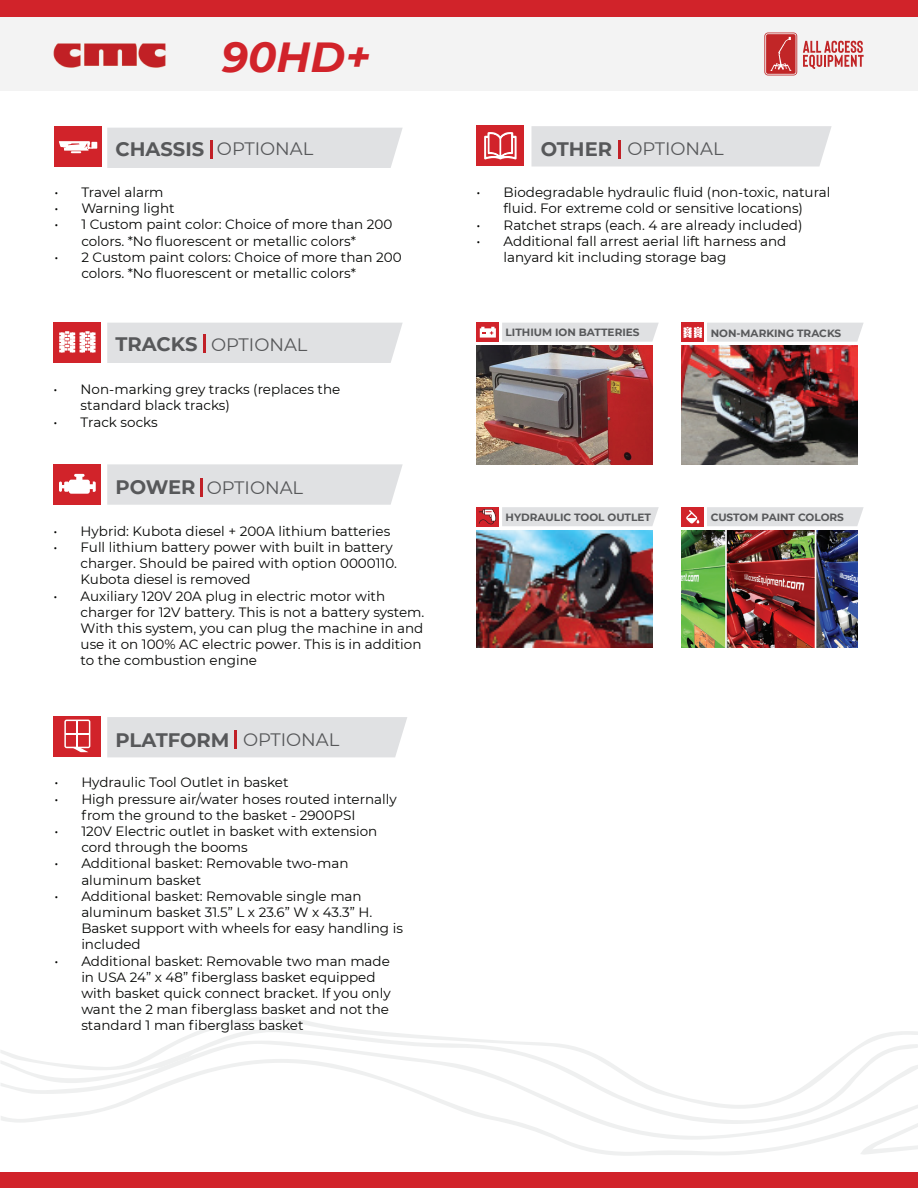
<style>
.page{position:relative;width:918px;height:1188px;background:#fff}
.page>*{position:absolute;margin:0;border:0;box-sizing:border-box;transform-origin:0 0}
.t1{font:italic 700 42px "Montserrat";color:#d1232a}
.t2{font:700 24px "Bison";color:#57585a}
.t3{font:700 19.5px "Montserrat";color:#57585a}
.t4{font:18px "Montserrat";color:#57585a}
.t5{font:13.5px/16.2px "Montserrat";color:#040503}
.t6{font:700 10.5px "Montserrat";color:#57585a}
.s1{font-weight:700;font-size:19.5px}
.s2{color:#d1232a}
.s3{font-family:"Segoe UI";font-weight:300;font-size:18px}
.s4{font-weight:400;font-size:18px}
</style>
<div class="page">
<div style="left:0;top:0;width:918px;height:17px;background:#d1232a"></div>
<div style="left:0;top:1173px;width:918px;height:15px;background:#d1232a"></div>
<div style="left:0;top:17px;width:918px;height:74px;background:#f3f3f3"></div>
<svg style="left:803px;top:41px;width:61px;height:28px"></svg>
<svg style="left:764px;top:33px;width:33px;height:42px"></svg>
<img style="left:53px;top:43px;width:113px;height:25px">
<svg style="left:176px;top:1017px;width:742px;height:24px"></svg>
<svg style="left:558px;top:1140px;width:360px;height:16px"></svg>
<svg style="left:0;top:1041px;width:918px;height:99px"></svg>
<svg style="left:502px;top:323px;width:157px;height:19px;background:#e1e2e4"></svg>
<div style="left:502px;top:507px;width:157px;height:19px;background:#e0e1e3"></div>
<div style="left:707px;top:507px;width:157px;height:19px;background:#e0e1e3"></div>
<div style="left:477px;top:323px;width:22px;height:19px;background:#d1232a"></div>
<div style="left:477px;top:507px;width:22px;height:19px;background:#d1232a"></div>
<svg style="left:682px;top:323px;width:2px;height:19px"></svg>
<div style="left:682px;top:507px;width:22px;height:19px;background:#d1232a"></div>
<img style="left:477px;top:346px;width:175px;height:118px">
<img style="left:477px;top:530px;width:175px;height:117px">
<img style="left:682px;top:530px;width:175px;height:117px">
<svg style="left:480px;top:327px;width:16px;height:11px"></svg>
<svg style="left:479px;top:509px;width:17px;height:15px"></svg>
<svg style="left:684px;top:323px;width:180px;height:19px;background:#e1d5d8"></svg>
<svg style="left:686px;top:510px;width:14px;height:14px"></svg>
<img style="left:682px;top:346px;width:175px;height:118px">
<div style="left:54px;top:126px;width:48px;height:41px;background:#d1232a"></div>
<div style="left:477px;top:126px;width:47px;height:40px;background:#d1232a"></div>
<div style="left:54px;top:323px;width:47px;height:40px;background:#d1232a"></div>
<div style="left:54px;top:464px;width:47px;height:41px;background:#d1232a"></div>
<svg style="left:59px;top:331px;width:37px;height:21px"></svg>
<svg style="left:59px;top:474px;width:37px;height:20px"></svg>
<div style="left:91px;top:142px;width:6px;height:7px;background:#fff"></div>
<svg style="left:59px;top:141px;width:34px;height:12px"></svg>
<svg style="left:484px;top:132px;width:33px;height:28px"></svg>
<div style="left:54px;top:716px;width:47px;height:40px;background:#d1232a"></div>
<svg style="left:64px;top:720px;width:26px;height:32px"></svg>
<div style="left:107px;top:128px;width:296px;height:40px;background:#e0e1e3"></div>
<hr style="left:210px;top:140px;width:3px;height:18px;background:#c12027">
<div style="left:107px;top:323px;width:296px;height:40px;background:#e0e1e3"></div>
<hr style="left:203px;top:334px;width:3px;height:19px;background:#c12027">
<div style="left:107px;top:464px;width:296px;height:41px;background:#e0e1e3"></div>
<hr style="left:200px;top:478px;width:3px;height:19px;background:#c12027">
<div style="left:107px;top:717px;width:300px;height:40px;background:#e0e1e3"></div>
<hr style="left:234px;top:730px;width:3px;height:19px;background:#c12027">
<div style="left:531px;top:126px;width:301px;height:41px;background:#e0e1e3"></div>
<hr style="left:618px;top:140px;width:3px;height:18px;background:#c12027">
<h1 class="t1" style="left:221px;top:26px;width:151px">90HD+</h1>
<h3 class="t4" style="left:115px;top:136px;width:199px"><span class="s1">CHASSIS</span> OPTIONAL</h3>
<p class="t5" style="left:54px;top:184px;width:111px">• Travel alarm</p>
<p class="t5" style="left:54px;top:200px;width:122px">• Warning light</p>
<p class="t5" style="left:81px;top:216px;width:313px;text-indent:-27px">• 1 Custom paint color: Choice of more than 200 colors. *No fluorescent or metallic colors*</p>
<p class="t5" style="left:81px;top:249px;width:322px;text-indent:-27px">• 2 Custom paint colors: Choice of more than 200 colors. *No fluorescent or metallic colors*</p>
<h3 class="t4" style="left:115px;top:333px;width:194px"><span class="s1">TRACKS</span> OPTIONAL</h3>
<p class="t5" style="left:81px;top:381px;width:261px;text-indent:-27px">• Non-marking grey tracks (replaces the standard black tracks)</p>
<p class="t5" style="left:54px;top:413px;width:106px">• Track socks</p>
<h3 class="t4" style="left:115px;top:475px;width:189px"><span class="s1">POWER</span> OPTIONAL</h3>
<p class="t5" style="left:54px;top:523px;width:338px">• Hybrid: Kubota diesel + 200A lithium batteries</p>
<p class="t5" style="left:81px;top:539px;width:318px;text-indent:-27px">• Full lithium battery power with built in battery charger. Should be paired with option 0000110.<br>Kubota diesel is removed</p>
<p class="t5" style="left:81px;top:587px;width:345px;text-indent:-27px">• Auxiliary 120V 20A plug in electric motor with charger for 12V battery. This is not a battery system.<br>With this system, you can plug the machine in and use it on 100% AC electric power. This is in addition to the combustion engine</p>
<h2 class="t2" style="left:116px;top:724px;width:243px">PLATFORM STATION <span class="s2">|</span> <span class="s3">OPTIONAL</span></h2>
<h3 class="t3" style="left:115px;top:726px;width:225px">PLATFORM <span class="s4">OPTIONAL</span></h3>
<p class="t5" style="left:54px;top:774px;width:236px">• Hydraulic Tool Outlet in basket</p>
<p class="t5" style="left:81px;top:790px;width:317px;text-indent:-27px">• High pressure air/water hoses routed internally from the ground to the basket - 2900PSI</p>
<p class="t5" style="left:81px;top:823px;width:298px;text-indent:-27px">• 120V Electric outlet in basket with extension cord through the booms</p>
<p class="t5" style="left:81px;top:855px;width:269px;text-indent:-27px">• Additional basket: Removable two-man aluminum basket</p>
<p class="t5" style="left:81px;top:887px;width:323px;text-indent:-27px">• Additional basket: Removable single man aluminum basket 31.5” L x 23.6” W x 43.3” H.<br>Basket support with wheels for easy handling is included</p>
<p class="t5" style="left:81px;top:952px;width:311px;text-indent:-27px">• Additional basket: Removable two man made in USA 24” x 48” fiberglass basket equipped with basket quick connect bracket. If you only want the 2 man fiberglass basket and not the standard 1 man fiberglass basket</p>
<h3 class="t4" style="left:541px;top:137px;width:185px"><span class="s1">OTHER</span> OPTIONAL</h3>
<p class="t5" style="left:477px;top:184px;width:355px;text-align:center">• Biodegradable hydraulic fluid (non-toxic, natural fluid. For extreme cold or sensitive locations)</p>
<p class="t5" style="left:477px;top:216px;width:327px">• Ratchet straps (each. 4 are already included)</p>
<p class="t5" style="left:504px;top:232px;width:284px;text-indent:-27px">• Additional fall arrest aerial lift harness and lanyard kit including storage bag</p>
<p class="t6" style="left:506px;top:325px;width:135px">LITHIUM ION BATTERIES</p>
<p class="t6" style="left:711px;top:326px;width:132px">NON-MARKING TRACKS</p>
<p class="t6" style="left:506px;top:510px;width:147px">HYDRAULIC TOOL OUTLET</p>
<p class="t6" style="left:711px;top:510px;width:135px">CUSTOM PAINT COLORS</p>
</div>
